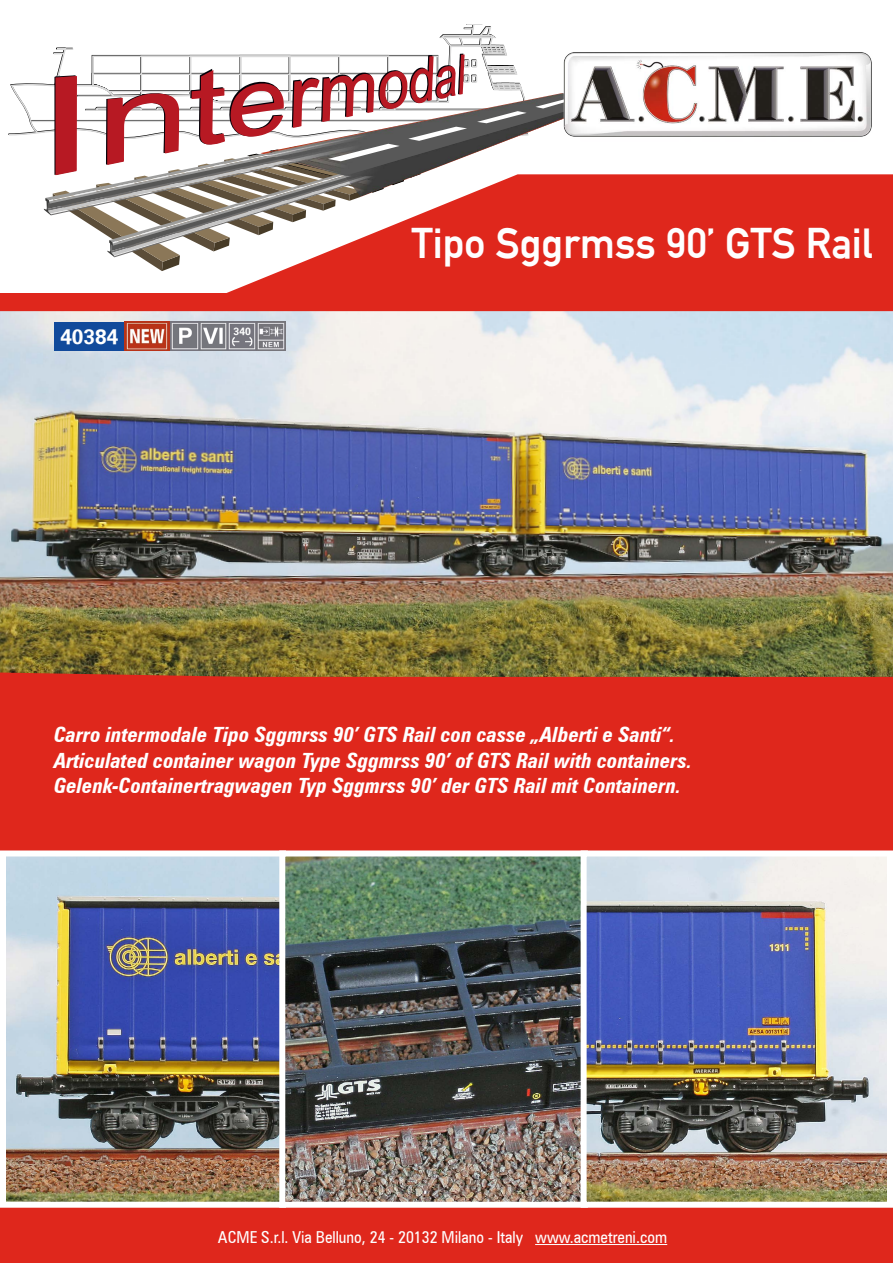
<style>
.page{position:relative;width:893px;height:1263px;background:#fff}
.page>*{position:absolute;margin:0;border:0;box-sizing:border-box;transform-origin:0 0}
.t1{font:42px "Alte DIN1451 Mittelschriftgepraegt";color:#fefefe}
.t2{font:italic 700 condensed 21px/25.2px "Zurich BT";color:#fff}
.t3{font:21px "Zurich Bold BT";color:#fff}
.t4{font:condensed 16.5px "Zurich BT";color:#fff}
.t5{font:10.5px "Zurich Bold BT";color:#fff}
</style>
<div class="page">
<div style="left:0;top:293px;width:893px;height:970px;background:#df271c"></div>
<img style="left:0;top:311px;width:893px;height:366px">
<img style="left:0;top:850px;width:276px;height:358px">
<div style="left:54px;top:322px;width:71px;height:29px;background:#114a9b"></div>
<img style="left:125px;top:322px;width:160px;height:29px">
<svg style="left:8px;top:24px;width:544px;height:247px"></svg>
<img style="left:552px;top:52px;width:320px;height:85px">
<svg style="left:225px;top:174px;width:668px;height:119px;background:#db4b42"></svg>
<img style="left:276px;top:850px;width:302px;height:358px">
<img style="left:578px;top:850px;width:315px;height:358px">
<hr style="left:535px;top:1244px;width:132px;height:1px;background:#fff">
<p class="t3" style="left:60px;top:324px;width:60px">40384</p>
<p class="t5" style="left:234px;top:325px;width:19px">340</p>
<h1 class="t1" style="left:412px;top:218px;width:462px">Tipo Sggrmss 90’ GTS Rail</h1>
<p class="t2" style="left:54px;top:722px;width:640px">Carro intermodale Tipo Sggmrss 90’ GTS Rail con casse „Alberti e Santi“.<br>Articulated container wagon Type Sggmrss 90’ of GTS Rail with containers.<br>Gelenk-Containertragwagen Typ Sggmrss 90’ der GTS Rail mit Containern.</p>
<p class="t4" style="left:218px;top:1227px;width:451px">ACME S.r.l. Via Belluno, 24 - 20132 Milano - Italy www.acmetreni.com</p>
</div>
